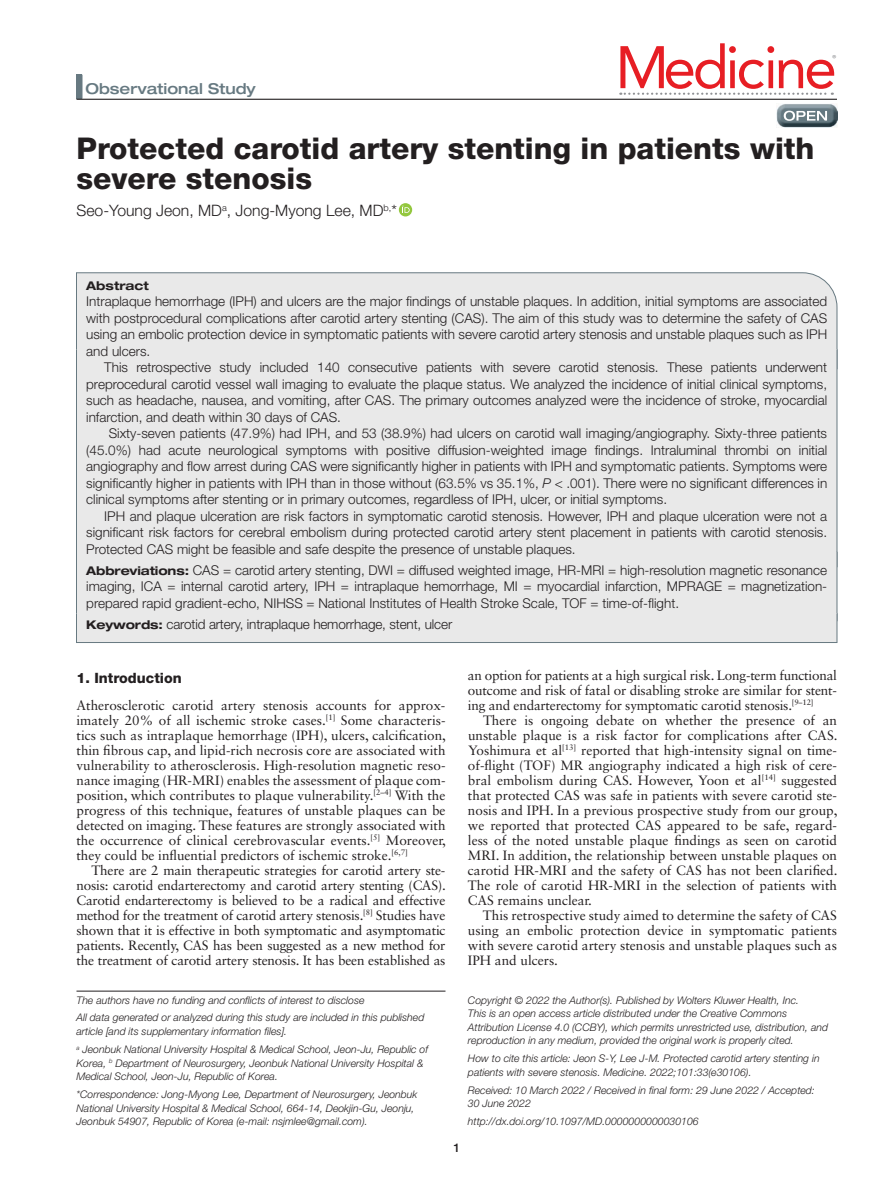
<style>
.page{position:relative;width:891px;height:1188px;background:#fff}
.page>*{position:absolute;margin:0;border:0;box-sizing:border-box;transform-origin:0 0}
.t1{font:59.4px "Avenir";letter-spacing:-.06em;color:#e71e24}
.t2{font:800 30px/30px "Helvetica Neue LT Std";color:#231f20}
.t3{font:300 15.75px "Helvetica Neue LT Std";color:#231f20}
.t4{font:500 expanded 15px "Helvetica Neue LT Std";color:#667981}
.t5{font:800 14.25px "Helvetica Neue LT Std";color:#231f20}
.t6{font:13.5px/15px "Sabon LT Std";color:#231f20;text-align:justify}
.t7{font:300 13.5px/16.5px "Helvetica Neue LT Std";color:#231f20;text-align:justify}
.t8{font:700 expanded 12px "Helvetica Neue LT Std";color:#231f20}
.t9{font:500 12px "Helvetica Neue LT Std";color:#231f20}
.t10{font:italic 300 10.5px/13.5px "Helvetica Neue LT Std";color:#231f20}
.t11{font:500 10.35px "Akzidenz Grotesk BE";color:#909295}
.s1{font-style:italic}
.s2{font-weight:700;font-stretch:expanded;font-size:12px}
</style>
<div class="page">
<div style="left:76px;top:74px;width:6px;height:25px;background:#677981"></div>
<hr style="left:76px;top:99px;width:761px;height:1px;background:#231f20">
<img style="left:776px;top:104px;width:61px;height:24px">
<svg style="left:784px;top:111px;width:43px;height:10px"></svg>
<svg style="left:620px;top:93px;width:213px;height:2px"></svg>
<div style="left:76px;top:272px;width:762px;height:98px;background:#e9e9e9"></div>
<div style="left:76px;top:349px;width:761px;height:219px;background:#e9e9e9"></div>
<div style="left:76px;top:552px;width:761px;height:70px;background:#e9e9e9"></div>
<div style="left:76px;top:613px;width:761px;height:30px;background:#e9e9e9"></div>
<div style="left:76px;top:613px;width:761px;height:30px;border:1px solid #677981"></div>
<div style="left:399px;top:203px;width:13px;height:13px;background:#93c73e;border-radius:50%"></div>
<svg style="left:402px;top:206px;width:8px;height:7px"></svg>
<hr style="left:76px;top:991px;width:370px;height:1px;background:#231f20">
<p class="t4" style="left:86px;top:80px;width:172px">Observational Study</p>
<h1 class="t1" style="left:615px;top:33px;width:223px">Medicine</h1>
<p class="t11" style="left:832px;top:52px;width:6px">®</p>
<h2 class="t2" style="left:76px;top:134px;width:739px">Protected carotid artery stenting in patients with severe stenosis</h2>
<p class="t3" style="left:76px;top:201px;width:322px">Seo-Young Jeon, MD<sup>a</sup>, Jong-Myong Lee, MD<sup>b,</sup>*</p>
<p class="t8" style="left:86px;top:278px;width:64px">Abstract</p>
<p class="t7" style="left:86px;top:293px;width:743px">Intraplaque hemorrhage (IPH) and ulcers are the major findings of unstable plaques. In addition, initial symptoms are associated with postprocedural complications after carotid artery stenting (CAS). The aim of this study was to determine the safety of CAS using an embolic protection device in symptomatic patients with severe carotid artery stenosis and unstable plaques such as IPH and ulcers.</p>
<p class="t7" style="left:86px;top:359px;width:742px;text-indent:18px">This retrospective study included 140 consecutive patients with severe carotid stenosis. These patients underwent preprocedural carotid vessel wall imaging to evaluate the plaque status. We analyzed the incidence of initial clinical symptoms, such as headache, nausea, and vomiting, after CAS. The primary outcomes analyzed were the incidence of stroke, myocardial infarction, and death within 30 days of CAS.</p>
<p class="t7" style="left:86px;top:425px;width:743px;text-indent:22px">Sixty-seven patients (47.9%) had IPH, and 53 (38.9%) had ulcers on carotid wall imaging/angiography. Sixty-three patients (45.0%) had acute neurological symptoms with positive diffusion-weighted image findings. Intraluminal thrombi on initial angiography and flow arrest during CAS were significantly higher in patients with IPH and symptomatic patients. Symptoms were significantly higher in patients with IPH than in those without (63.5% vs 35.1%, <span class="s1">P</span> &lt; .001). There were no significant differences in clinical symptoms after stenting or in primary outcomes, regardless of IPH, ulcer, or initial symptoms.</p>
<p class="t7" style="left:86px;top:508px;width:742px;text-indent:18px">IPH and plaque ulceration are risk factors in symptomatic carotid stenosis. However, IPH and plaque ulceration were not a significant risk factors for cerebral embolism during protected carotid artery stent placement in patients with carotid stenosis.<br>Protected CAS might be feasible and safe despite the presence of unstable plaques.</p>
<p class="t7" style="left:86px;top:562px;width:743px"><span class="s2">Abbreviations:</span> CAS = carotid artery stenting, DWI = diffused weighted image, HR-MRI = high-resolution magnetic resonance imaging, ICA = internal carotid artery, IPH = intraplaque hemorrhage, MI = myocardial infarction, MPRAGE = magnetization&shy;prepared rapid gradient-echo, NIHSS = National Institutes of Health Stroke Scale, TOF = time-of-flight.</p>
<p class="t7" style="left:86px;top:616px;width:368px"><span class="s2">Keywords:</span> carotid artery, intraplaque hemorrhage, stent, ulcer</p>
<p class="t5" style="left:76px;top:669px;width:107px">1. Introduction</p>
<p class="t6" style="left:76px;top:698px;width:371px">Atherosclerotic carotid artery stenosis accounts for approx&shy;imately 20% of all ischemic stroke cases.<sup>[1]</sup> Some characteris&shy;tics such as intraplaque hemorrhage (IPH), ulcers, calcification, thin fibrous cap, and lipid-rich necrosis core are associated with vulnerability to atherosclerosis. High-resolution magnetic reso&shy;nance imaging (HR-MRI) enables the assessment of plaque com&shy;position, which contributes to plaque vulnerability.<sup>[2–4]</sup> With the progress of this technique, features of unstable plaques can be detected on imaging. These features are strongly associated with the occurrence of clinical cerebrovascular events.<sup>[5]</sup> Moreover, they could be influential predictors of ischemic stroke.<sup>[6,7]</sup></p>
<p class="t6" style="left:76px;top:863px;width:371px;text-indent:15px">There are 2 main therapeutic strategies for carotid artery ste&shy;nosis: carotid endarterectomy and carotid artery stenting (CAS).<br>Carotid endarterectomy is believed to be a radical and effective method for the treatment of carotid artery stenosis.<sup>[8]</sup> Studies have shown that it is effective in both symptomatic and asymptomatic patients. Recently, CAS has been suggested as a new method for the treatment of carotid artery stenosis. It has been established as</p>
<p class="t6" style="left:468px;top:668px;width:371px">an option for patients at a high surgical risk. Long-term functional outcome and risk of fatal or disabling stroke are similar for stent&shy;ing and endarterectomy for symptomatic carotid stenosis.<sup>[9–12]</sup></p>
<p class="t6" style="left:468px;top:713px;width:371px;text-indent:15px">There is ongoing debate on whether the presence of an unstable plaque is a risk factor for complications after CAS.<br>Yoshimura et al<sup>[13]</sup> reported that high-intensity signal on time&shy;of-flight (TOF) MR angiography indicated a high risk of cere&shy;bral embolism during CAS. However, Yoon et al<sup>[14]</sup> suggested that protected CAS was safe in patients with severe carotid ste&shy;nosis and IPH. In a previous prospective study from our group, we reported that protected CAS appeared to be safe, regard&shy;less of the noted unstable plaque findings as seen on carotid MRI. In addition, the relationship between unstable plaques on carotid HR-MRI and the safety of CAS has not been clarified.<br>The role of carotid HR-MRI in the selection of patients with CAS remains unclear.</p>
<p class="t6" style="left:468px;top:908px;width:371px;text-indent:15px">This retrospective study aimed to determine the safety of CAS using an embolic protection device in symptomatic patients with severe carotid artery stenosis and unstable plaques such as IPH and ulcers.</p>
<p class="t10" style="left:76px;top:991px;width:349px;line-height:18px">The authors have no funding and conflicts of interest to disclose<br>All data generated or analyzed during this study are included in this published</p>
<p class="t10" style="left:76px;top:1022px;width:353px;line-height:18px">article [and its supplementary information files].<br><sup>a</sup> Jeonbuk National University Hospital &amp; Medical School, Jeon-Ju, Republic of</p>
<p class="t10" style="left:76px;top:1056px;width:348px">Korea, <sup>b</sup> Department of Neurosurgery, Jeonbuk National University Hospital &amp;<br>Medical School, Jeon-Ju, Republic of Korea.</p>
<p class="t10" style="left:76px;top:1087px;width:342px">*Correspondence: Jong-Myong Lee, Department of Neurosurgery, Jeonbuk<br>National University Hospital &amp; Medical School, 664-14, Deokjin-Gu, Jeonju,<br>Jeonbuk 54907, Republic of Korea (e-mail: nsjmlee@gmail.com).</p>
<p class="t9" style="left:453px;top:1140px;width:8px">1</p>
<p class="t10" style="left:468px;top:993px;width:362px">Copyright © 2022 the Author(s). Published by Wolters Kluwer Health, Inc.<br>This is an open access article distributed under the Creative Commons Attribution License 4.0 (CCBY), which permits unrestricted use, distribution, and reproduction in any medium, provided the original work is properly cited.</p>
<p class="t10" style="left:468px;top:1051px;width:353px">How to cite this article: Jeon S-Y, Lee J-M. Protected carotid artery stenting in patients with severe stenosis. Medicine. 2022;101:33(e30106).</p>
<p class="t10" style="left:468px;top:1083px;width:348px">Received: 10 March 2022 / Received in final form: 29 June 2022 / Accepted:<br>30 June 2022</p>
<p class="t10" style="left:468px;top:1114px;width:232px">http://dx.doi.org/10.1097/MD.0000000000030106</p>
</div>
